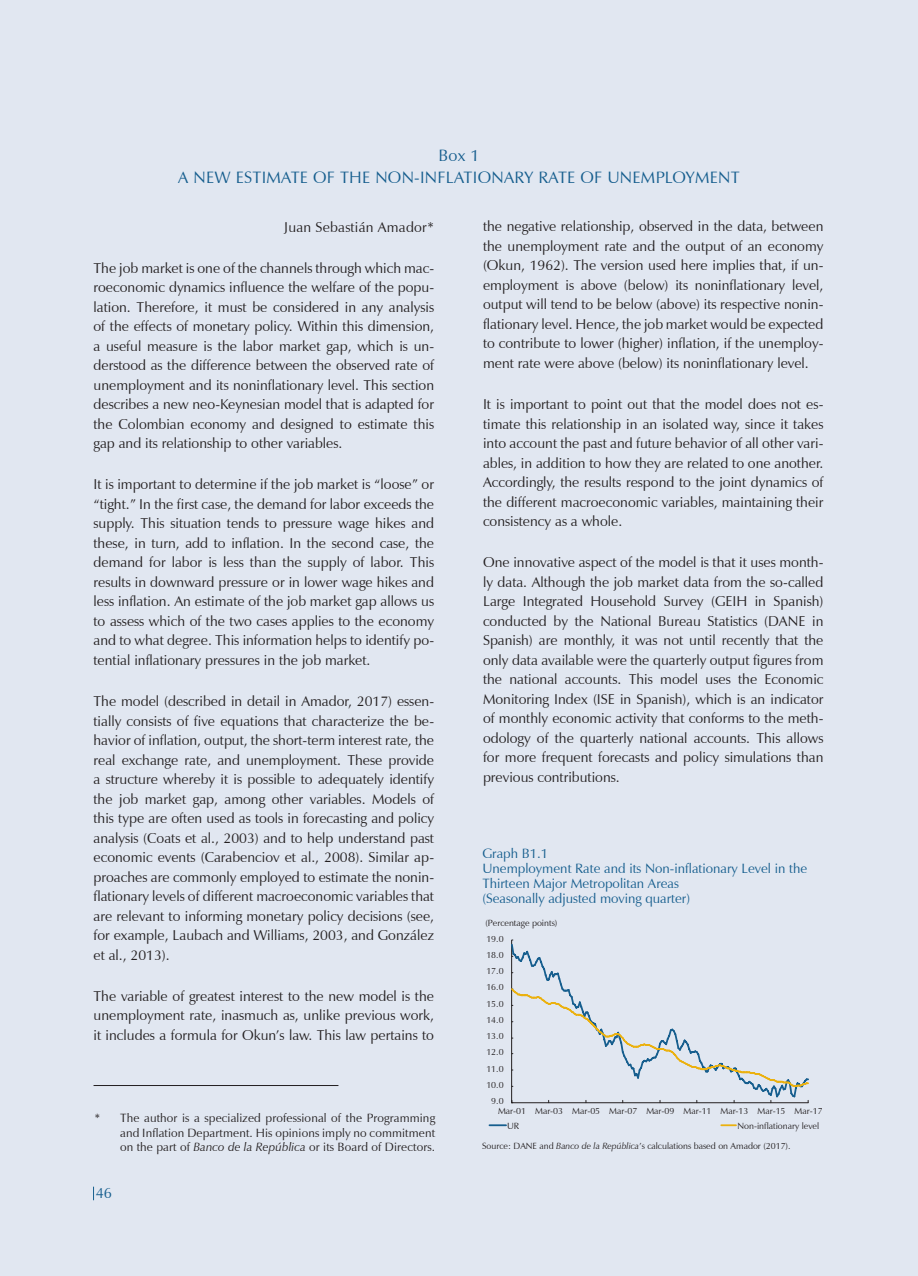
<style>
.page{position:relative;width:918px;height:1276px;background:#fff}
.page>*{position:absolute;margin:0;border:0;box-sizing:border-box;transform-origin:0 0}
.titulo_recuadro1{font:16.5px "Zapf Humanist 601 BT";letter-spacing:.015em;color:#165e8e}
.t1{font:15px "Zapf Humanist 601 BT";color:#165e8e}
.recuadro1{font:14.25px/19.5px "Zapf Humanist 601 BT";color:#231f20;text-align:justify}
.titulo_grafico{font:13.5px/15px "Zapf Humanist 601 BT";color:#165e8e}
.pie_de_pagina_Recuad{font:12px/14.4px "Zapf Humanist 601 BT";letter-spacing:.01em;color:#231f20;text-align:justify}
.pie_grafica{font:9px/14.9px "Zapf Humanist 601 BT";color:#231f20}
.s1{font-style:italic}
</style>
<div class="page">
<div style="left:0;top:0;width:917px;height:1276px;background:#e1e7f1"></div>
<svg style="left:93px;top:1186px;width:1px;height:14px"></svg>
<hr style="left:94px;top:1085px;width:244px;height:1px;background:#231f20">
<hr style="left:511px;top:940px;width:1px;height:162px;background:#231f20">
<hr style="left:512px;top:1102px;width:296px;height:1px;background:#231f20">
<svg style="left:511px;top:942px;width:286px;height:157px"></svg>
<svg style="left:511px;top:986px;width:298px;height:102px"></svg>
<svg style="left:489px;top:1124px;width:17px;height:2px"></svg>
<svg style="left:721px;top:1124px;width:15px;height:2px"></svg>
<p class="titulo_recuadro1" style="left:438px;top:145px;width:43px">Box 1</p>
<p class="titulo_recuadro1" style="left:178px;top:167px;width:563px">A NEW ESTIMATE OF THE NON-INFLATIONARY RATE OF UNEMPLOYMENT</p>
<p class="recuadro1" style="left:284px;top:217px;width:151px">Juan Sebastián Amador*</p>
<p class="recuadro1" style="left:94px;top:258px;width:342px">The job market is one of the channels through which mac&shy;roeconomic dynamics influence the welfare of the popu&shy;lation. Therefore, it must be considered in any analysis of the effects of monetary policy. Within this dimension, a useful measure is the labor market gap, which is un&shy;derstood as the difference between the observed rate of unemployment and its noninflationary level. This section describes a new neo-Keynesian model that is adapted for the Colombian economy and designed to estimate this gap and its relationship to other variables.</p>
<p class="recuadro1" style="left:94px;top:475px;width:342px">It is important to determine if the job market is “loose” or “tight.” In the first case, the demand for labor exceeds the supply. This situation tends to pressure wage hikes and these, in turn, add to inflation. In the second case, the demand for labor is less than the supply of labor. This results in downward pressure or in lower wage hikes and less inflation. An estimate of the job market gap allows us to assess which of the two cases applies to the economy and to what degree. This information helps to identify po&shy;tential inflationary pressures in the job market.</p>
<p class="recuadro1" style="left:94px;top:691px;width:342px">The model (described in detail in Amador, 2017) essen&shy;tially consists of five equations that characterize the be&shy;havior of inflation, output, the short-term interest rate, the real exchange rate, and unemployment. These provide a structure whereby it is possible to adequately identify the job market gap, among other variables. Models of this type are often used as tools in forecasting and policy analysis (Coats et al., 2003) and to help understand past economic events (Carabenciov et al., 2008). Similar ap&shy;proaches are commonly employed to estimate the nonin&shy;flationary levels of different macroeconomic variables that are relevant to informing monetary policy decisions (see, for example, Laubach and Williams, 2003, and González et al., 2013).</p>
<p class="recuadro1" style="left:94px;top:986px;width:342px">The variable of greatest interest to the new model is the unemployment rate, inasmuch as, unlike previous work, it includes a formula for Okun’s law. This law pertains to</p>
<p class="recuadro1" style="left:483px;top:217px;width:342px">the negative relationship, observed in the data, between the unemployment rate and the output of an economy (Okun, 1962). The version used here implies that, if un&shy;employment is above (below) its noninflationary level, output will tend to be below (above) its respective nonin&shy;flationary level. Hence, the job market would be expected to contribute to lower (higher) inflation, if the unemploy&shy;ment rate were above (below) its noninflationary level.</p>
<p class="recuadro1" style="left:483px;top:394px;width:342px">It is important to point out that the model does not es&shy;timate this relationship in an isolated way, since it takes into account the past and future behavior of all other vari&shy;ables, in addition to how they are related to one another.<br>Accordingly, the results respond to the joint dynamics of the different macroeconomic variables, maintaining their consistency as a whole.</p>
<p class="recuadro1" style="left:483px;top:552px;width:342px">One innovative aspect of the model is that it uses month&shy;ly data. Although the job market data from the so-called Large Integrated Household Survey (GEIH in Spanish) conducted by the National Bureau Statistics (DANE in Spanish) are monthly, it was not until recently that the only data available were the quarterly output figures from the national accounts. This model uses the Economic Monitoring Index (ISE in Spanish), which is an indicator of monthly economic activity that conforms to the meth&shy;odology of the quarterly national accounts. This allows for more frequent forecasts and policy simulations than previous contributions.</p>
<p class="titulo_grafico" style="left:482px;top:845px;width:67px">Graph B1.1</p>
<p class="titulo_grafico" style="left:482px;top:860px;width:326px">Unemployment Rate and its Non-inflationary Level in the<br>Thirteen Major Metropolitan Areas</p>
<p class="titulo_grafico" style="left:482px;top:890px;width:209px">(Seasonally adjusted moving quarter)</p>
<p class="pie_grafica" style="left:485px;top:915px;width:74px">(Percentage points)</p>
<p class="pie_grafica" style="left:486px;top:931px;width:19px">19.0</p>
<p class="pie_grafica" style="left:486px;top:947px;width:19px">18.0</p>
<p class="pie_grafica" style="left:486px;top:963px;width:19px">17.0</p>
<p class="pie_grafica" style="left:486px;top:980px;width:19px">16.0</p>
<p class="pie_grafica" style="left:486px;top:996px;width:19px">15.0</p>
<p class="pie_grafica" style="left:486px;top:1012px;width:19px">14.0</p>
<p class="pie_grafica" style="left:486px;top:1028px;width:19px">13.0</p>
<p class="pie_grafica" style="left:486px;top:1045px;width:19px">12.0</p>
<p class="pie_grafica" style="left:486px;top:1061px;width:19px">11.0</p>
<p class="pie_grafica" style="left:486px;top:1077px;width:19px">10.0</p>
<p class="pie_de_pagina_Recuad" style="left:120px;top:1111px;width:317px;text-indent:-26px">* The author is a specialized professional of the Programming and Inflation Department. His opinions imply no commitment on the part of <span class="s1">Banco de la República</span> or its Board of Directors.</p>
<p class="t1" style="left:96px;top:1184px;width:18px">46</p>
<p class="pie_grafica" style="left:491px;top:1093px;width:14px">9.0</p>
<p class="pie_grafica" style="left:507px;top:1103px;width:317px;text-indent:-9px">Mar-01 Mar-03 Mar-05 Mar-07 Mar-09 Mar-11 Mar-13 Mar-15 Mar-17<br>UR</p>
<p class="pie_grafica" style="left:738px;top:1118px;width:83px">Non-inflationary level</p>
<p class="pie_grafica" style="left:482px;top:1138px;width:310px">Source: DANE and <span class="s1">Banco de la República</span>’s calculations based on Amador (2017).</p>
</div>
